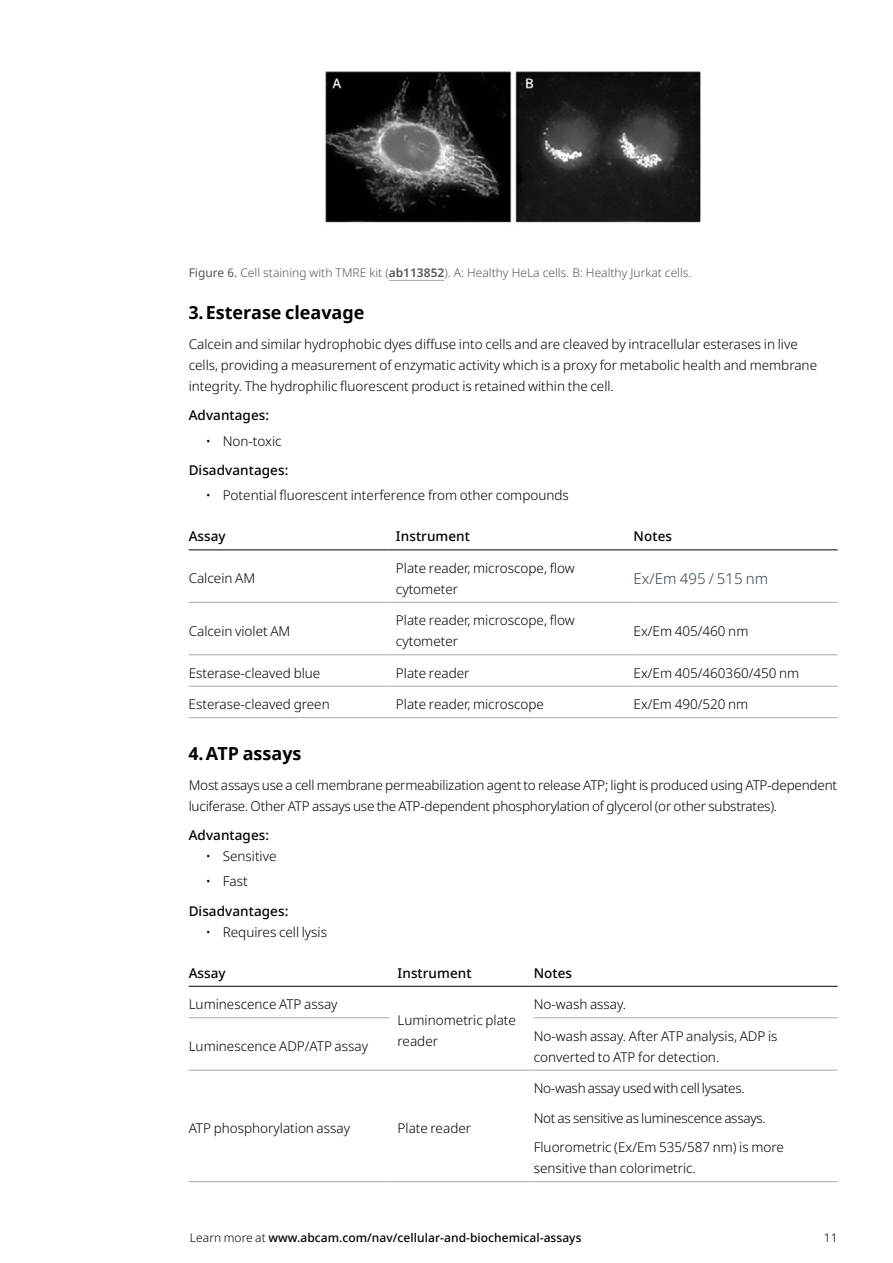
<style>
.page{position:relative;width:893px;height:1263px;background:#fff}
.page>*{position:absolute;margin:0;border:0;box-sizing:border-box;transform-origin:0 0}
.t1{font:700 18px "Noto Sans";color:#000}
.t2{font:300 15px "Noto Sans";letter-spacing:.005em;color:#364546}
.t3{font:300 13.5px/21px "Noto Sans";color:#000}
.t4{font:300 13.5px/29.5px "Noto Sans";letter-spacing:-.02em;color:#000}
.t5{font:500 13.5px "Noto Sans";letter-spacing:.005em;color:#000}
.t6{font:300 12px "Noto Sans";color:#575756}
.t7{font:500 12px "Noto Sans";letter-spacing:.005em;color:#000}
.t8{font:300 12px "Noto Sans";color:#000}
.s1{font-weight:400}
.s2{font-weight:600}
.s3{font-weight:300}
</style>
<div class="page">
<img style="left:325px;top:71px;width:376px;height:152px">
<hr style="left:389px;top:280px;width:55px;height:1px;background:#a4acac">
<hr style="left:189px;top:602px;width:198px;height:1px;background:#a4acac">
<hr style="left:387px;top:602px;width:247px;height:1px;background:#a4acac">
<hr style="left:634px;top:602px;width:204px;height:1px;background:#a4acac">
<hr style="left:189px;top:654px;width:198px;height:1px;background:#a4acac">
<hr style="left:387px;top:654px;width:247px;height:1px;background:#a4acac">
<hr style="left:634px;top:654px;width:204px;height:1px;background:#a4acac">
<hr style="left:189px;top:686px;width:198px;height:1px;background:#a4acac">
<hr style="left:387px;top:686px;width:247px;height:1px;background:#a4acac">
<hr style="left:634px;top:686px;width:204px;height:1px;background:#a4acac">
<hr style="left:189px;top:717px;width:198px;height:1px;background:#a4acac">
<hr style="left:387px;top:717px;width:247px;height:1px;background:#a4acac">
<hr style="left:634px;top:717px;width:204px;height:1px;background:#a4acac">
<hr style="left:189px;top:549px;width:198px;height:1px;background:#000">
<hr style="left:387px;top:549px;width:247px;height:1px;background:#000">
<hr style="left:634px;top:549px;width:204px;height:1px;background:#000">
<hr style="left:189px;top:1017px;width:200px;height:1px;background:#a4acac">
<hr style="left:534px;top:1017px;width:304px;height:1px;background:#a4acac">
<hr style="left:189px;top:1070px;width:200px;height:1px;background:#a4acac">
<hr style="left:534px;top:1070px;width:304px;height:1px;background:#a4acac">
<hr style="left:189px;top:1181px;width:200px;height:1px;background:#a4acac">
<hr style="left:389px;top:1181px;width:145px;height:1px;background:#a4acac">
<hr style="left:534px;top:1181px;width:304px;height:1px;background:#a4acac">
<hr style="left:389px;top:986px;width:145px;height:1px;background:#000">
<hr style="left:389px;top:1070px;width:145px;height:1px;background:#a4acac">
<hr style="left:189px;top:986px;width:200px;height:1px;background:#000">
<hr style="left:534px;top:986px;width:304px;height:1px;background:#000">
<p class="t6" style="left:189px;top:266px;width:504px"><span class="s1">Figure 6.</span> Cell staining with TMRE kit (<span class="s2">ab113852</span>). A: Healthy HeLa cells. B: Healthy Jurkat cells.</p>
<h1 class="t1" style="left:189px;top:300px;width:177px">3.Esterase cleavage</h1>
<p class="t3" style="left:189px;top:334px;width:630px">Calcein and similar hydrophobic dyes diffuse into cells and are cleaved by intracellular esterases in live cells, providing a measurement of enzymatic activity which is a proxy for metabolic health and membrane integrity. The hydrophilic fluorescent product is retained within the cell.</p>
<p class="t5" style="left:189px;top:406px;width:82px">Advantages:</p>
<p class="t3" style="left:206px;top:430px;width:77px">• Non-toxic</p>
<p class="t5" style="left:189px;top:461px;width:101px">Disadvantages:</p>
<p class="t3" style="left:206px;top:485px;width:365px">• Potential fluorescent interference from other compounds</p>
<p class="t5" style="left:189px;top:527px;width:39px">Assay</p>
<p class="t5" style="left:396px;top:527px;width:76px">Instrument</p>
<p class="t5" style="left:634px;top:527px;width:40px">Notes</p>
<p class="t3" style="left:189px;top:568px;width:68px">Calcein AM</p>
<p class="t3" style="left:396px;top:558px;width:180px">Plate reader, microscope, flow cytometer</p>
<p class="t2" style="left:634px;top:570px;width:136px">Ex/Em 495 / 515 nm</p>
<p class="t3" style="left:189px;top:621px;width:103px">Calcein violet AM</p>
<p class="t3" style="left:396px;top:610px;width:180px">Plate reader, microscope, flow cytometer</p>
<p class="t3" style="left:634px;top:621px;width:116px">Ex/Em 405/460 nm</p>
<p class="t3" style="left:189px;top:662px;width:133px">Esterase-cleaved blue</p>
<p class="t3" style="left:396px;top:662px;width:75px">Plate reader</p>
<p class="t3" style="left:634px;top:662px;width:167px">Ex/Em 405/460360/450 nm</p>
<p class="t3" style="left:189px;top:694px;width:143px">Esterase-cleaved green</p>
<p class="t3" style="left:396px;top:694px;width:150px">Plate reader, microscope</p>
<p class="t3" style="left:634px;top:694px;width:116px">Ex/Em 490/520 nm</p>
<h1 class="t1" style="left:189px;top:741px;width:114px">4.ATP assays</h1>
<p class="t3" style="left:189px;top:774px;width:650px">Most assays use a cell membrane permeabilization agent to release ATP; light is produced using ATP-dependent luciferase. Other ATP assays use the ATP-dependent phosphorylation of glycerol (or other substrates).</p>
<p class="t5" style="left:189px;top:826px;width:82px">Advantages:</p>
<p class="t3" style="left:206px;top:846px;width:72px">• Sensitive</p>
<p class="t3" style="left:206px;top:871px;width:43px">• Fast</p>
<p class="t5" style="left:189px;top:901px;width:101px">Disadvantages:</p>
<p class="t3" style="left:206px;top:922px;width:123px">• Requires cell lysis</p>
<p class="t5" style="left:189px;top:963px;width:39px">Assay</p>
<p class="t5" style="left:398px;top:963px;width:76px">Instrument</p>
<p class="t5" style="left:534px;top:963px;width:40px">Notes</p>
<p class="t3" style="left:189px;top:994px;width:150px">Luminescence ATP assay</p>
<p class="t3" style="left:398px;top:1010px;width:120px">Luminometric plate reader</p>
<p class="t3" style="left:534px;top:994px;width:92px">No-wash assay.</p>
<p class="t3" style="left:189px;top:1036px;width:181px">Luminescence ADP/ATP assay</p>
<p class="t3" style="left:534px;top:1025px;width:245px">No-wash assay. After ATP analysis, ADP is converted to ATP for detection.</p>
<p class="t3" style="left:189px;top:1118px;width:163px">ATP phosphorylation assay</p>
<p class="t3" style="left:398px;top:1118px;width:75px">Plate reader</p>
<p class="t4" style="left:534px;top:1074px;width:252px">No-wash assay used with cell lysates.<br>Not as sensitive as luminescence assays.<br>Fluorometric (Ex/Em 535/587 nm) is more</p>
<p class="t3" style="left:534px;top:1158px;width:162px">sensitive than colorimetric.</p>
<p class="t7" style="left:190px;top:1229px;width:393px"><span class="s3">Learn more at</span> www.abcam.com/nav/cellular-and-biochemical-assays</p>
<p class="t8" style="left:824px;top:1230px;width:15px">11</p>
</div>
